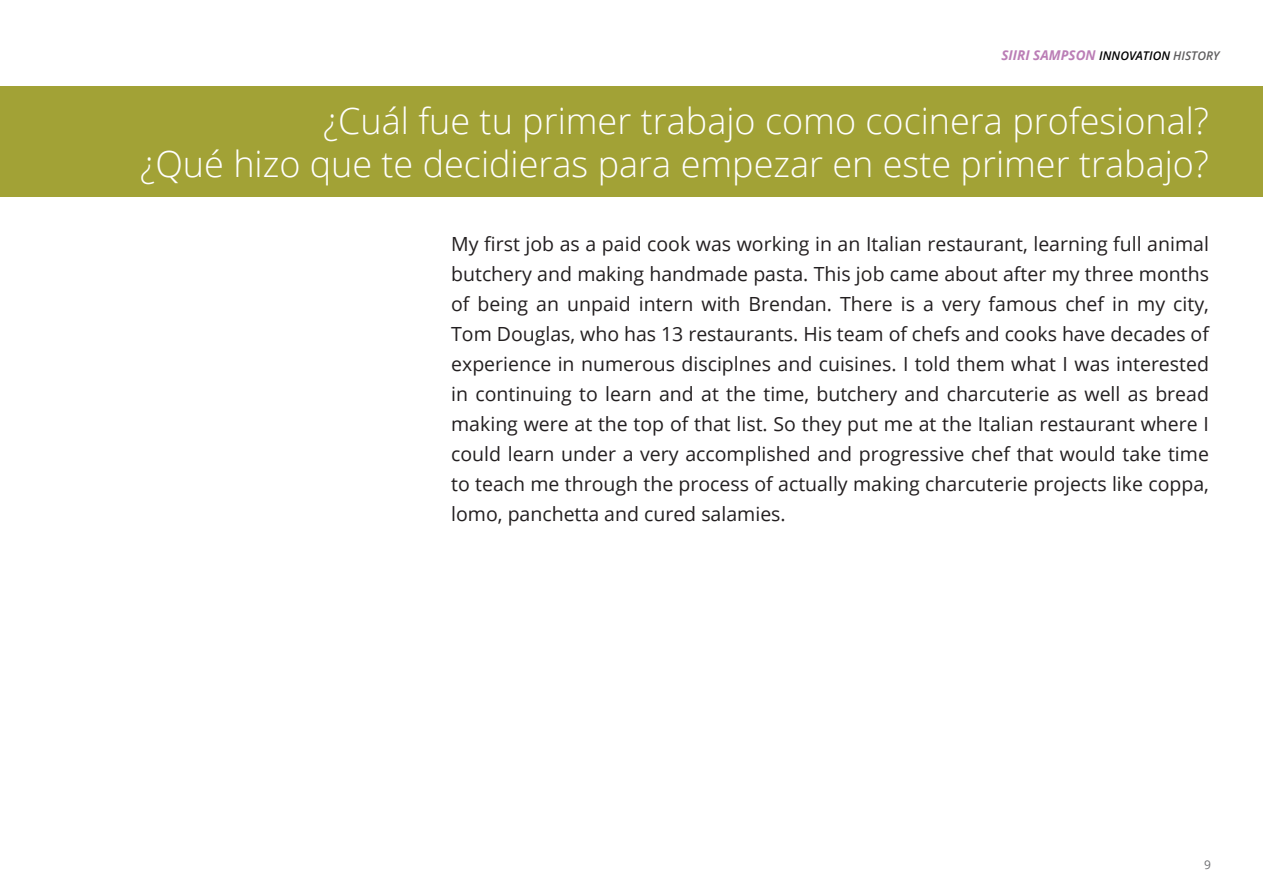
<style>
.page{position:relative;width:1263px;height:893px;background:#fff}
.page>*{position:absolute;margin:0;border:0;box-sizing:border-box;transform-origin:0 0}
.t1{font:300 36px/43.2px "Open Sans";color:#fff;text-align:right}
.t2{font:19.5px/30px "Open Sans";color:#231f20;text-align:justify}
.t3{font:italic 700 13.5px "Open Sans";color:#bb7eb6}
.t4{font:12px "Open Sans";color:#6c6d70}
.s1{font-weight:600;font-size:12px;color:#000}
.s2{font-weight:600;font-size:12px;color:#605f60}
</style>
<div class="page">
<div style="left:0;top:87px;width:1263px;height:110px;background:#a2a236"></div>
<p class="t3" style="left:1001px;top:46px;width:220px">SIIRI SAMPSON <span class="s1">INNOVATION</span> <span class="s2">HISTORY</span></p>
<h1 class="t1" style="left:140px;top:98px;width:1070px">¿Cuál fue tu primer trabajo como cocinera profesional?<br>¿Qué hizo que te decidieras para empezar en este primer trabajo?</h1>
<p class="t2" style="left:451px;top:228px;width:759px">My first job as a paid cook was working in an Italian restaurant, learning full animal butchery and making handmade pasta. This job came about after my three months of being an unpaid intern with Brendan. There is a very famous chef in my city, Tom Douglas, who has 13 restaurants. His team of chefs and cooks have decades of experience in numerous disciplnes and cuisines. I told them what I was interested in continuing to learn and at the time, butchery and charcuterie as well as bread making were at the top of that list. So they put me at the Italian restaurant where I could learn under a very accomplished and progressive chef that would take time to teach me through the process of actually making charcuterie projects like coppa, lomo, panchetta and cured salamies.</p>
<p class="t4" style="left:1204px;top:857px;width:8px">9</p>
</div>
